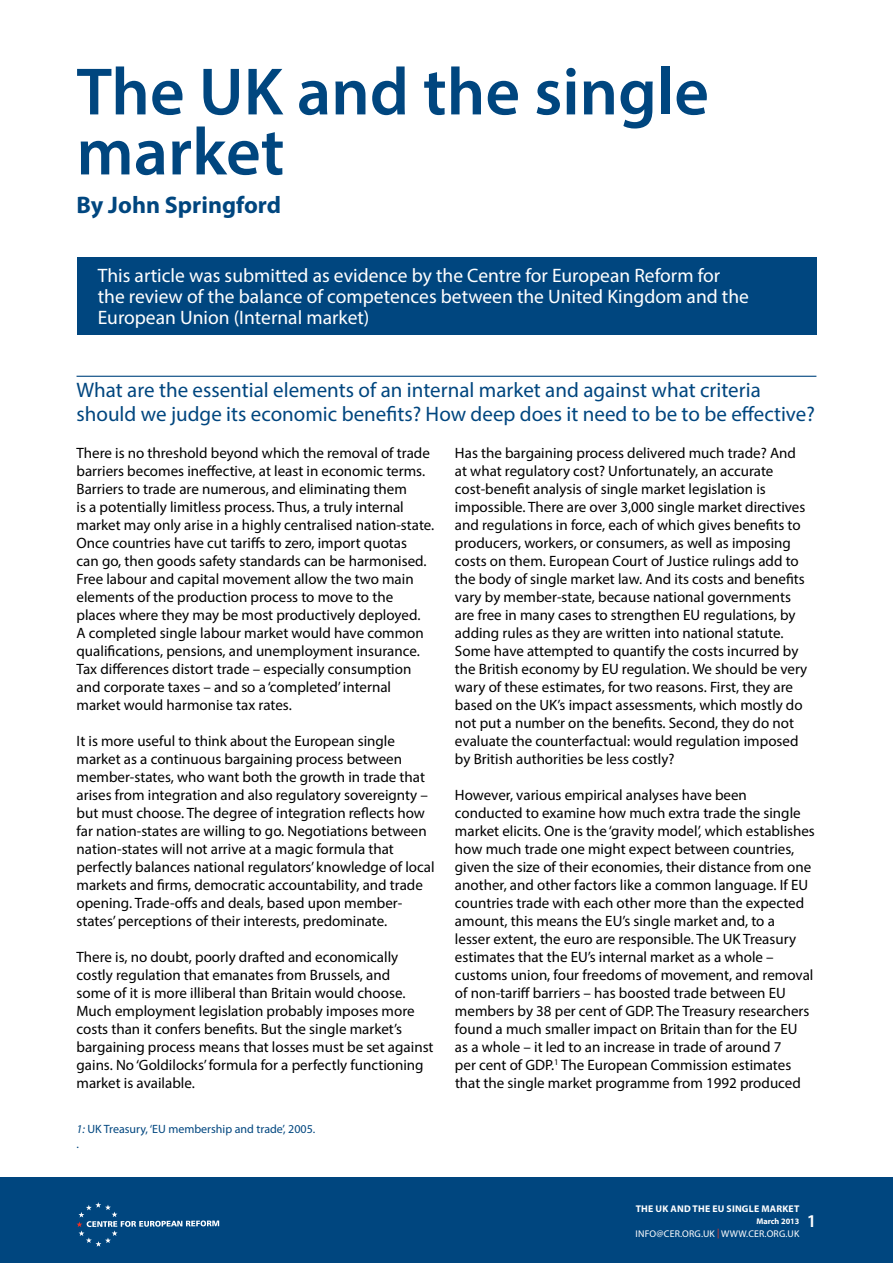
<style>
.page{position:relative;width:893px;height:1263px;background:#fff}
.page>*{position:absolute;margin:0;border:0;box-sizing:border-box;transform-origin:0 0}
.t1{font:600 67.5px/60px "Myriad Pro";color:#00467f}
.t2{font:700 24px "Myriad Pro";color:#00467f}
.t3{font:21px/24px "Myriad Pro";color:#00467f}
.t4{font:19.5px/21px "Myriad Pro";color:#fff}
.t5{font:600 18px "Myriad Pro";color:#fff}
.t6{font:15px/18px "Myriad Pro";color:#000}
.t7{font:12px/15px "Myriad Pro";color:#00467f}
.t8{font:9.75px "Myriad Pro";letter-spacing:.025em;color:#fff}
.t9{font:700 9.75px "Myriad Pro";letter-spacing:.02em;color:#fff}
.t10{font:700 8.25px "Myriad Pro";color:#fff}
.s1{font-style:italic}
.s2{color:#ee3124}
</style>
<div class="page">
<div style="left:0;top:1178px;width:893px;height:85px;background:#00467f"></div>
<svg style="left:77px;top:1202px;width:142px;height:45px"></svg>
<hr style="left:77px;top:376px;width:739px;height:1px;background:#00467f">
<div style="left:77px;top:257px;width:739px;height:78px;background:#00467f"></div>
<h1 class="t1" style="left:77px;top:60px;width:634px">The UK and the single market</h1>
<h2 class="t2" style="left:77px;top:190px;width:206px">BY JOHN SPRINGFORD</h2>
<h3 class="t4" style="left:98px;top:265px;width:653px">This article was submitted as evidence by the Centre for European Reform for the review of the balance of competences between the United Kingdom and the<br>European Union (Internal market)</h3>
<h3 class="t3" style="left:77px;top:377px;width:740px">What are the essential elements of an internal market and against what criteria should we judge its economic benefits? How deep does it need to be to be effective?</h3>
<p class="t6" style="left:77px;top:444px;width:359px">There is no threshold beyond which the removal of trade barriers becomes ineffective, at least in economic terms.<br>Barriers to trade are numerous, and eliminating them<br>is a potentially limitless process. Thus, a truly internal market may only arise in a highly centralised nation-state.<br>Once countries have cut tariffs to zero, import quotas<br>can go, then goods safety standards can be harmonised.<br>Free labour and capital movement allow the two main elements of the production process to move to the places where they may be most productively deployed.<br>A completed single labour market would have common qualifications, pensions, and unemployment insurance.<br>Tax differences distort trade – especially consumption and corporate taxes – and so a ‘completed’ internal market would harmonise tax rates.</p>
<p class="t6" style="left:77px;top:732px;width:360px">It is more useful to think about the European single market as a continuous bargaining process between member-states, who want both the growth in trade that arises from integration and also regulatory sovereignty – but must choose. The degree of integration reflects how far nation-states are willing to go. Negotiations between nation-states will not arrive at a magic formula that perfectly balances national regulators’ knowledge of local markets and firms, democratic accountability, and trade opening. Trade-offs and deals, based upon member&shy;states’ perceptions of their interests, predominate.</p>
<p class="t6" style="left:77px;top:948px;width:358px">There is, no doubt, poorly drafted and economically costly regulation that emanates from Brussels, and<br>some of it is more illiberal than Britain would choose.<br>Much employment legislation probably imposes more costs than it confers benefits. But the single market’s bargaining process means that losses must be set against gains. No ‘Goldilocks’ formula for a perfectly functioning market is available.</p>
<p class="t6" style="left:455px;top:444px;width:354px">Has the bargaining process delivered much trade? And at what regulatory cost? Unfortunately, an accurate cost-benefit analysis of single market legislation is impossible. There are over 3,000 single market directives and regulations in force, each of which gives benefits to producers, workers, or consumers, as well as imposing costs on them. European Court of Justice rulings add to the body of single market law. And its costs and benefits vary by member-state, because national governments are free in many cases to strengthen EU regulations, by adding rules as they are written into national statute.<br>Some have attempted to quantify the costs incurred by the British economy by EU regulation. We should be very wary of these estimates, for two reasons. First, they are based on the UK’s impact assessments, which mostly do not put a number on the benefits. Second, they do not evaluate the counterfactual: would regulation imposed by British authorities be less costly?</p>
<p class="t6" style="left:455px;top:786px;width:361px">However, various empirical analyses have been conducted to examine how much extra trade the single market elicits. One is the ‘gravity model’, which establishes how much trade one might expect between countries, given the size of their economies, their distance from one another, and other factors like a common language. If EU countries trade with each other more than the expected amount, this means the EU’s single market and, to a<br>lesser extent, the euro are responsible. The UK Treasury estimates that the EU’s internal market as a whole – customs union, four freedoms of movement, and removal of non-tariff barriers – has boosted trade between EU members by 38 per cent of GDP. The Treasury researchers found a much smaller impact on Britain than for the EU<br>as a whole – it led to an increase in trade of around 7<br>per cent of GDP.<sup>1</sup> The European Commission estimates that the single market programme from 1992 produced</p>
<p class="t7" style="left:77px;top:1121px;width:240px"><span class="s1">1:</span> UK Treasury, ‘EU membership and trade’, 2005. .</p>
<p class="t9" style="left:636px;top:1202px;width:163px">THE UK AND THE EU SINGLE MARKET</p>
<p class="t10" style="left:756px;top:1215px;width:45px">MARCH 2013</p>
<p class="t8" style="left:636px;top:1228px;width:6px">info</p>
<p class="t8" style="left:656px;top:1228px;width:144px">@cer.org.uk <span class="s2">|</span> WWW.CER.ORG.UK</p>
<p class="t5" style="left:807px;top:1210px;width:11px">1</p>
</div>
